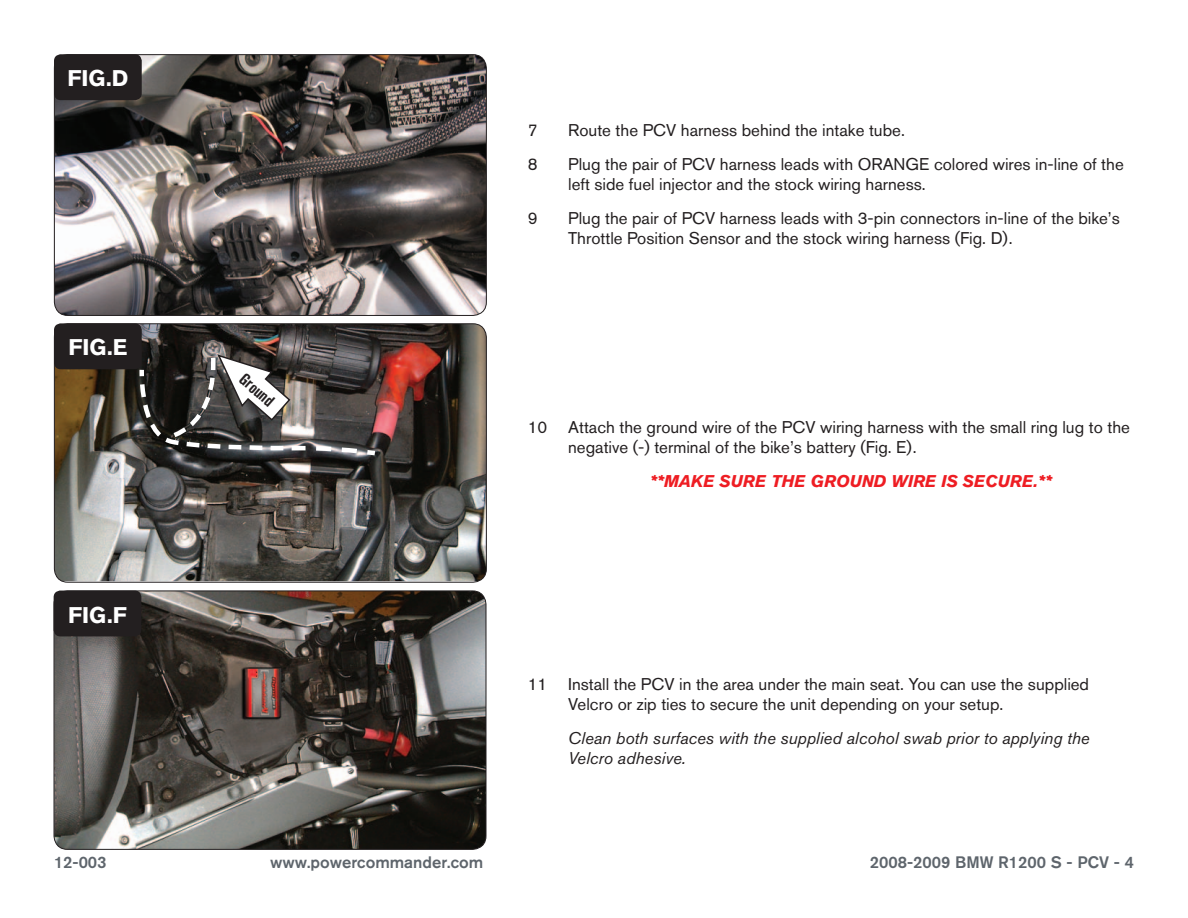
<style>
.page{position:relative;width:1188px;height:918px;background:#fff}
.page>*{position:absolute;margin:0;border:0;box-sizing:border-box;transform-origin:0 0}
.t1{font:700 22.5px "Akzidenz Grotesk BQ";color:#fff}
.Bodycopy{font:16.8px/20.2px "Akzidenz Grotesk BQ";color:#231f20}
.Bodycopy-2{font:italic 16.8px/20.2px "Akzidenz Grotesk BQ";color:#231f20}
.Bodycopy-3{font:italic 700 16.8px "Akzidenz Grotesk BQ";color:#ee1d23}
.t2{font:500 16.5px "Akzidenz Grotesk BQ";color:#5e656c}
.t3{font:700 condensed 16.5px "Akzidenz Grotesk BQ";color:#231f20}
</style>
<div class="page">
<img style="left:54px;top:55px;width:432px;height:260px">
<div style="left:54px;top:54px;width:433px;height:262px;border:1px solid #231f20;border-radius:14px"></div>
<img style="left:54px;top:591px;width:432px;height:258px">
<div style="left:54px;top:591px;width:432px;height:259px;border:1px solid #231f20;border-radius:14px"></div>
<div style="left:54px;top:591px;width:87px;height:45px;background:#231f20;border-radius:7px"></div>
<div style="left:54px;top:54px;width:88px;height:46px;background:#231f20;border-radius:7px"></div>
<img style="left:54px;top:324px;width:431px;height:257px">
<div style="left:54px;top:323px;width:433px;height:260px;border:1px solid #231f20;border-radius:14px"></div>
<div style="left:54px;top:323px;width:88px;height:46px;background:#231f20;border-radius:7px"></div>
<svg style="left:137px;top:353px;width:243px;height:105px"></svg>
<p class="t1" style="left:67px;top:65px;width:62px">FIG.D</p>
<p class="t1" style="left:68px;top:335px;width:61px">FIG.E</p>
<p class="t1" style="left:68px;top:602px;width:60px">FIG.F</p>
<p class="t3" style="left:248px;top:370px;width:41px;rotate:41deg">Ground</p>
<p class="Bodycopy" style="left:528px;top:120px;width:11px">7</p>
<p class="Bodycopy" style="left:568px;top:120px;width:338px">Route the PCV harness behind the intake tube.</p>
<p class="Bodycopy" style="left:528px;top:154px;width:11px">8</p>
<p class="Bodycopy" style="left:568px;top:154px;width:557px">Plug the pair of PCV harness leads with ORANGE colored wires in-line of the left side fuel injector and the stock wiring harness.</p>
<p class="Bodycopy" style="left:528px;top:208px;width:11px">9</p>
<p class="Bodycopy" style="left:568px;top:208px;width:553px">Plug the pair of PCV harness leads with 3-pin connectors in-line of the bike’s<br>Throttle Position Sensor and the stock wiring harness (Fig. D).</p>
<p class="Bodycopy" style="left:568px;top:417px;width:563px;text-indent:-40px">10 Attach the ground wire of the PCV wiring harness with the small ring lug to the negative (-) terminal of the bike’s battery (Fig. E).</p>
<p class="Bodycopy-3" style="left:650px;top:471px;width:403px">**MAKE SURE THE GROUND WIRE IS SECURE.**</p>
<p class="Bodycopy" style="left:568px;top:674px;width:522px;text-indent:-40px">11 Install the PCV in the area under the main seat. You can use the supplied<br>Velcro or zip ties to secure the unit depending on your setup.</p>
<p class="Bodycopy-2" style="left:568px;top:728px;width:523px">Clean both surfaces with the supplied alcohol swab prior to applying the<br>Velcro adhesive.</p>
<p class="t2" style="left:54px;top:852px;width:54px">12-003</p>
<p class="t2" style="left:270px;top:852px;width:215px">www.powercommander.com</p>
<p class="t2" style="left:870px;top:852px;width:266px">2008-2009 BMW R1200 S - PCV - 4</p>
</div>
